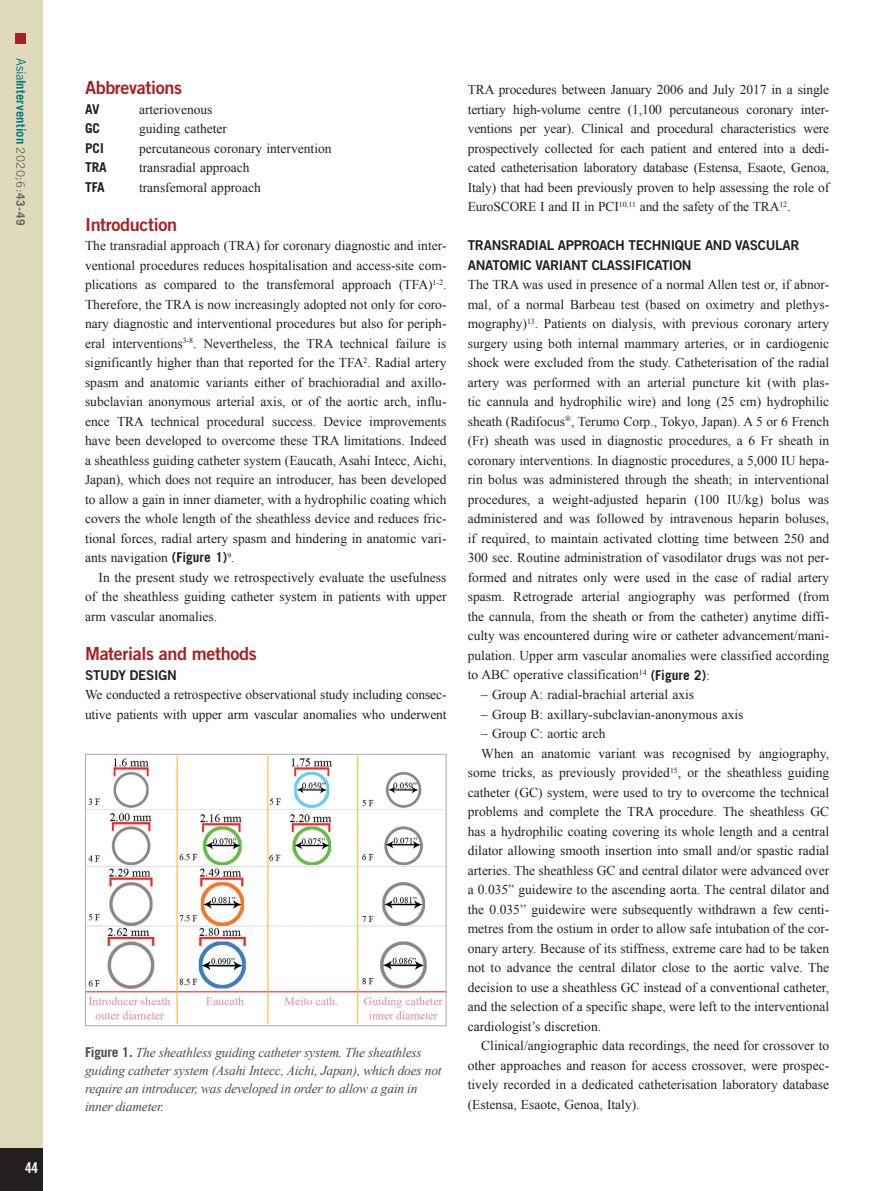
<style>
.page{position:relative;width:893px;height:1191px;background:#fff}
.page>*{position:absolute;margin:0;border:0;box-sizing:border-box;transform-origin:0 0}
.intertitre1{font:18px "Trade Gothic LT Std Bd 2";letter-spacing:-.02em;color:#a72023}
.t1{font:15px "Trade Gothic LT Std Bd Cn 20";color:#fff}
.text_1er_paragraph{font:13.5px/19.5px "Times New Roman";color:#231f20;text-align:justify}
.text_paragraph{font:13.5px/19.5px "Times New Roman";color:#231f20;text-align:justify}
.figure_legende{font:italic 13.5px/18px "Times New Roman";letter-spacing:-.015em;color:#4b4c4d}
.intertitre2{font:13.5px/19.5px "Trade Gothic LT Std Bd 2";letter-spacing:-.02em;color:#231f20}
.text_1er_paragraph-2{font:700 13.5px "Trade Gothic LT Std";color:#231f20}
.t2{font:700 12.75px "Trade Gothic LT Std";letter-spacing:.005em;color:#007a84}
.s1{font-weight:400}
.s2{font-weight:400;font-size:11.7px;color:#636366}
.s3{font-size:11.7px;color:#636366}
.s4{font-family:"Trade Gothic LT Std";font-weight:700}
.s5{font-family:"Trade Gothic LT Std";font-weight:700;font-style:normal}
</style>
<div class="page">
<div style="left:0;top:0;width:43px;height:1191px;background:#dedaba"></div>
<div style="left:0;top:1148px;width:43px;height:43px;background:#231f20"></div>
<div style="left:16px;top:34px;width:10px;height:10px;background:#a72023"></div>
<img style="left:87px;top:757px;width:357px;height:266px">
<div style="left:85px;top:754px;width:361px;height:272px;border:1px solid #a8a9ad"></div>
<p class="t2" style="left:29px;top:58px;width:169px;rotate:90deg"><span class="s1">Asia</span>Intervention <span class="s2">2020;6:</span><span class="s3">43-49</span></p>
<p class="t1" style="left:25px;top:1158px;width:15px">44</p>
<p class="intertitre1" style="left:85px;top:77px;width:99px">Abbrevations</p>
<p class="text_1er_paragraph-2" style="left:85px;top:101px;width:16px">AV</p>
<p class="text_1er_paragraph" style="left:139px;top:99px;width:75px">arteriovenous</p>
<p class="text_1er_paragraph-2" style="left:85px;top:120px;width:17px">GC</p>
<p class="text_1er_paragraph" style="left:139px;top:119px;width:90px">guiding catheter</p>
<p class="text_1er_paragraph-2" style="left:85px;top:140px;width:20px">PCI</p>
<p class="text_1er_paragraph" style="left:139px;top:138px;width:194px">percutaneous coronary intervention</p>
<p class="text_1er_paragraph-2" style="left:85px;top:159px;width:23px">TRA</p>
<p class="text_1er_paragraph" style="left:139px;top:158px;width:112px">transradial approach</p>
<p class="text_1er_paragraph-2" style="left:85px;top:179px;width:21px">TFA</p>
<p class="text_1er_paragraph" style="left:139px;top:177px;width:123px">transfemoral approach</p>
<p class="intertitre1" style="left:85px;top:213px;width:94px">Introduction</p>
<p class="text_1er_paragraph" style="left:85px;top:236px;width:363px">The transradial approach (TRA) for coronary diagnostic and inter&shy;ventional procedures reduces hospitalisation and access-site com&shy;plications as compared to the transfemoral approach (TFA)<sup>1-2</sup>.<br>Therefore, the TRA is now increasingly adopted not only for coro&shy;nary diagnostic and interventional procedures but also for periph&shy;eral interventions<sup>3-8</sup>. Nevertheless, the TRA technical failure is significantly higher than that reported for the TFA<sup>2</sup>. Radial artery spasm and anatomic variants either of brachioradial and axillo&shy;subclavian anonymous arterial axis, or of the aortic arch, influ&shy;ence TRA technical procedural success. Device improvements have been developed to overcome these TRA limitations. Indeed a sheathless guiding catheter system (Eaucath, Asahi Intecc, Aichi, Japan), which does not require an introducer, has been developed to allow a gain in inner diameter, with a hydrophilic coating which covers the whole length of the sheathless device and reduces fric&shy;tional forces, radial artery spasm and hindering in anatomic vari&shy;ants navigation <span class="s4">(Figure 1)</span><sup>9</sup>.</p>
<p class="text_paragraph" style="left:85px;top:567px;width:363px;text-indent:14px">In the present study we retrospectively evaluate the usefulness of the sheathless guiding catheter system in patients with upper arm vascular anomalies.</p>
<p class="intertitre1" style="left:85px;top:642px;width:173px">Materials and methods</p>
<p class="intertitre2" style="left:85px;top:664px;width:93px">STUDY DESIGN</p>
<p class="text_1er_paragraph" style="left:85px;top:684px;width:363px">We conducted a retrospective observational study including consec&shy;utive patients with upper arm vascular anomalies who underwent</p>
<p class="figure_legende" style="left:85px;top:1043px;width:358px"><span class="s5">Figure 1.</span> The sheathless guiding catheter system. The sheathless guiding catheter system (Asahi Intecc, Aichi, Japan), which does not require an introducer, was developed in order to allow a gain in inner diameter.</p>
<p class="text_1er_paragraph" style="left:468px;top:80px;width:363px">TRA procedures between January 2006 and July 2017 in a single tertiary high-volume centre (1,100 percutaneous coronary inter&shy;ventions per year). Clinical and procedural characteristics were prospectively collected for each patient and entered into a dedi&shy;cated catheterisation laboratory database (Estensa, Esaote, Genoa, Italy) that had been previously proven to help assessing the role of EuroSCORE I and II in PCI<sup>10,11</sup> and the safety of the TRA<sup>12</sup>.</p>
<p class="intertitre2" style="left:468px;top:235px;width:333px">TRANSRADIAL APPROACH TECHNIQUE AND VASCULAR<br>ANATOMIC VARIANT CLASSIFICATION</p>
<p class="text_1er_paragraph" style="left:468px;top:275px;width:363px">The TRA was used in presence of a normal Allen test or, if abnor&shy;mal, of a normal Barbeau test (based on oximetry and plethys&shy;mography)<sup>13</sup>. Patients on dialysis, with previous coronary artery surgery using both internal mammary arteries, or in cardiogenic shock were excluded from the study. Catheterisation of the radial artery was performed with an arterial puncture kit (with plas&shy;tic cannula and hydrophilic wire) and long (25 cm) hydrophilic sheath (Radifocus<sup>®</sup>, Terumo Corp., Tokyo, Japan). A 5 or 6 French (Fr) sheath was used in diagnostic procedures, a 6 Fr sheath in coronary interventions. In diagnostic procedures, a 5,000 IU hepa&shy;rin bolus was administered through the sheath; in interventional procedures, a weight-adjusted heparin (100 IU/kg) bolus was administered and was followed by intravenous heparin boluses, if required, to maintain activated clotting time between 250 and 300 sec. Routine administration of vasodilator drugs was not per&shy;formed and nitrates only were used in the case of radial artery spasm. Retrograde arterial angiography was performed (from the cannula, from the sheath or from the catheter) anytime diffi&shy;culty was encountered during wire or catheter advancement/mani&shy;pulation. Upper arm vascular anomalies were classified according to ABC operative classification<sup>14</sup> <span class="s4">(Figure 2)</span>:</p>
<p class="text_paragraph" style="left:481px;top:684px;width:214px">– Group A: radial-brachial arterial axis</p>
<p class="text_paragraph" style="left:481px;top:704px;width:264px">– Group B: axillary-subclavian-anonymous axis</p>
<p class="text_paragraph" style="left:481px;top:723px;width:126px">– Group C: aortic arch</p>
<p class="text_paragraph" style="left:468px;top:743px;width:363px;text-indent:14px">When an anatomic variant was recognised by angiography, some tricks, as previously provided<sup>15</sup>, or the sheathless guiding catheter (GC) system, were used to try to overcome the technical problems and complete the TRA procedure. The sheathless GC has a hydrophilic coating covering its whole length and a central dilator allowing smooth insertion into small and/or spastic radial arteries. The sheathless GC and central dilator were advanced over a 0.035” guidewire to the ascending aorta. The central dilator and the 0.035” guidewire were subsequently withdrawn a few centi&shy;metres from the ostium in order to allow safe intubation of the cor&shy;onary artery. Because of its stiffness, extreme care had to be taken not to advance the central dilator close to the aortic valve. The decision to use a sheathless GC instead of a conventional catheter, and the selection of a specific shape, were left to the interventional cardiologist’s discretion.</p>
<p class="text_paragraph" style="left:468px;top:1035px;width:363px;text-indent:14px">Clinical/angiographic data recordings, the need for crossover to other approaches and reason for access crossover, were prospec&shy;tively recorded in a dedicated catheterisation laboratory database (Estensa, Esaote, Genoa, Italy).</p>
</div>
